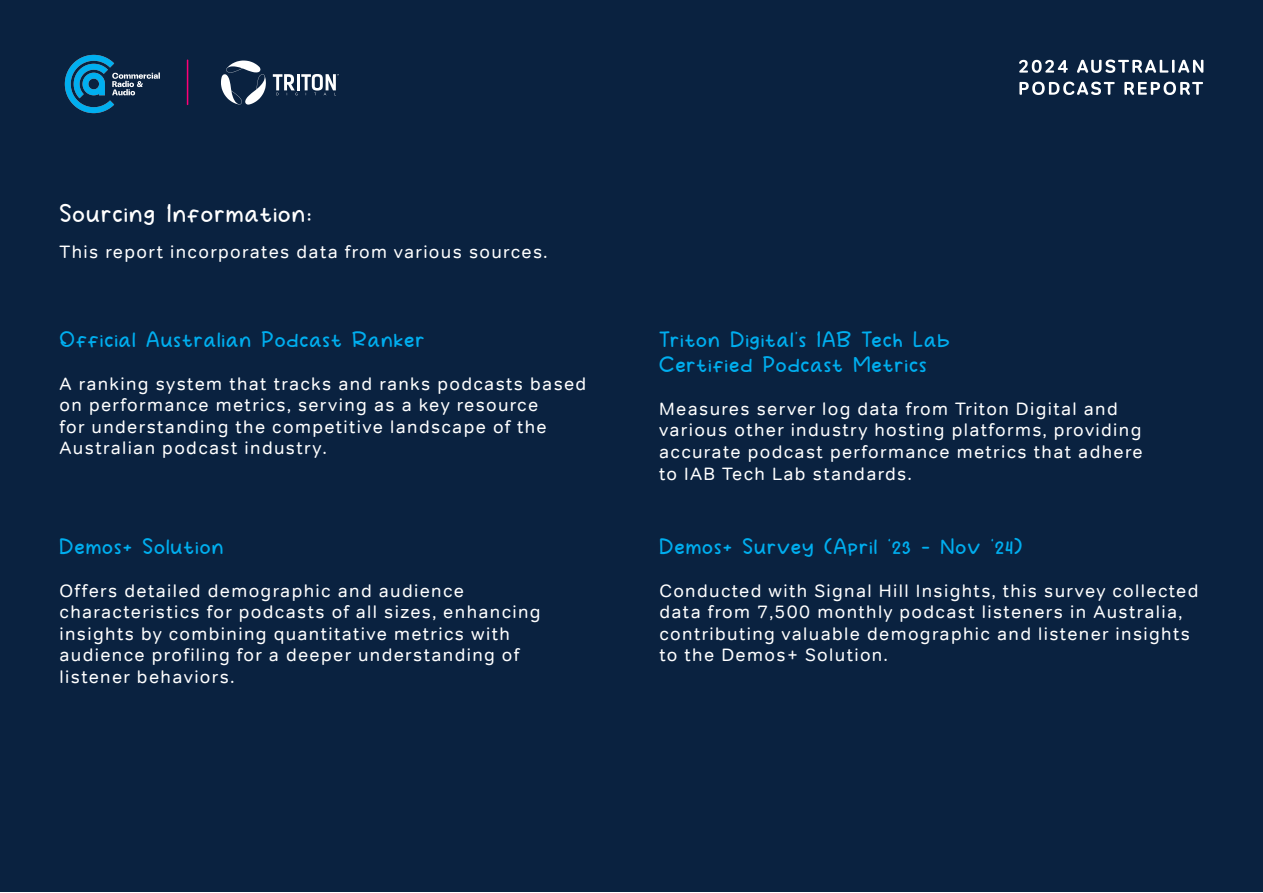
<style>
.page{position:relative;width:1263px;height:893px;background:#fff}
.page>*{position:absolute;margin:0;border:0;box-sizing:border-box;transform-origin:0 0}
.t1{font:24px "First School";letter-spacing:.05em;color:#fff}
.t2{font:21px/25.2px "First School";letter-spacing:.05em;color:#00aeef}
.t3{font:18px/21.6px "Tondo";letter-spacing:.075em;color:#fff}
</style>
<div class="page">
<div style="left:0;top:1px;width:1263px;height:891px;background:#0a2240"></div>
<hr style="left:187px;top:60px;width:1px;height:45px;background:#fd0076">
<svg style="left:221px;top:61px;width:45px;height:44px"></svg>
<svg style="left:273px;top:74px;width:66px;height:21px"></svg>
<hr style="left:297px;top:74px;width:3px;height:16px;background:#fff">
<svg style="left:1019px;top:82px;width:184px;height:13px"></svg>
<svg style="left:1019px;top:60px;width:184px;height:13px"></svg>
<img style="left:64px;top:54px;width:96px;height:60px">
<h1 class="t1" style="left:60px;top:203px;width:254px">Sourcing Information:</h1>
<p class="t3" style="left:60px;top:241px;width:489px">This report incorporates data from various sources.</p>
<p class="t2" style="left:60px;top:328px;width:366px">Official Australian Podcast Ranker</p>
<p class="t3" style="left:60px;top:373px;width:528px">A ranking system that tracks and ranks podcasts based on performance metrics, serving as a key resource<br>for understanding the competitive landscape of the Australian podcast industry.</p>
<p class="t2" style="left:659px;top:328px;width:292px">Triton Digital’s IAB Tech Lab<br>Certified Podcast Metrics</p>
<p class="t3" style="left:659px;top:398px;width:485px">Measures server log data from Triton Digital and various other industry hosting platforms, providing accurate podcast performance metrics that adhere to IAB Tech Lab standards.</p>
<p class="t2" style="left:60px;top:535px;width:165px">Demos+ Solution</p>
<p class="t2" style="left:659px;top:535px;width:364px">Demos+ Survey (April ‘23 - Nov ‘24)</p>
<p class="t3" style="left:60px;top:580px;width:483px">Offers detailed demographic and audience characteristics for podcasts of all sizes, enhancing insights by combining quantitative metrics with audience profiling for a deeper understanding of listener behaviors.</p>
<p class="t3" style="left:659px;top:580px;width:540px">Conducted with Signal Hill Insights, this survey collected data from 7,500 monthly podcast listeners in Australia, contributing valuable demographic and listener insights to the Demos+ Solution.</p>
</div>
